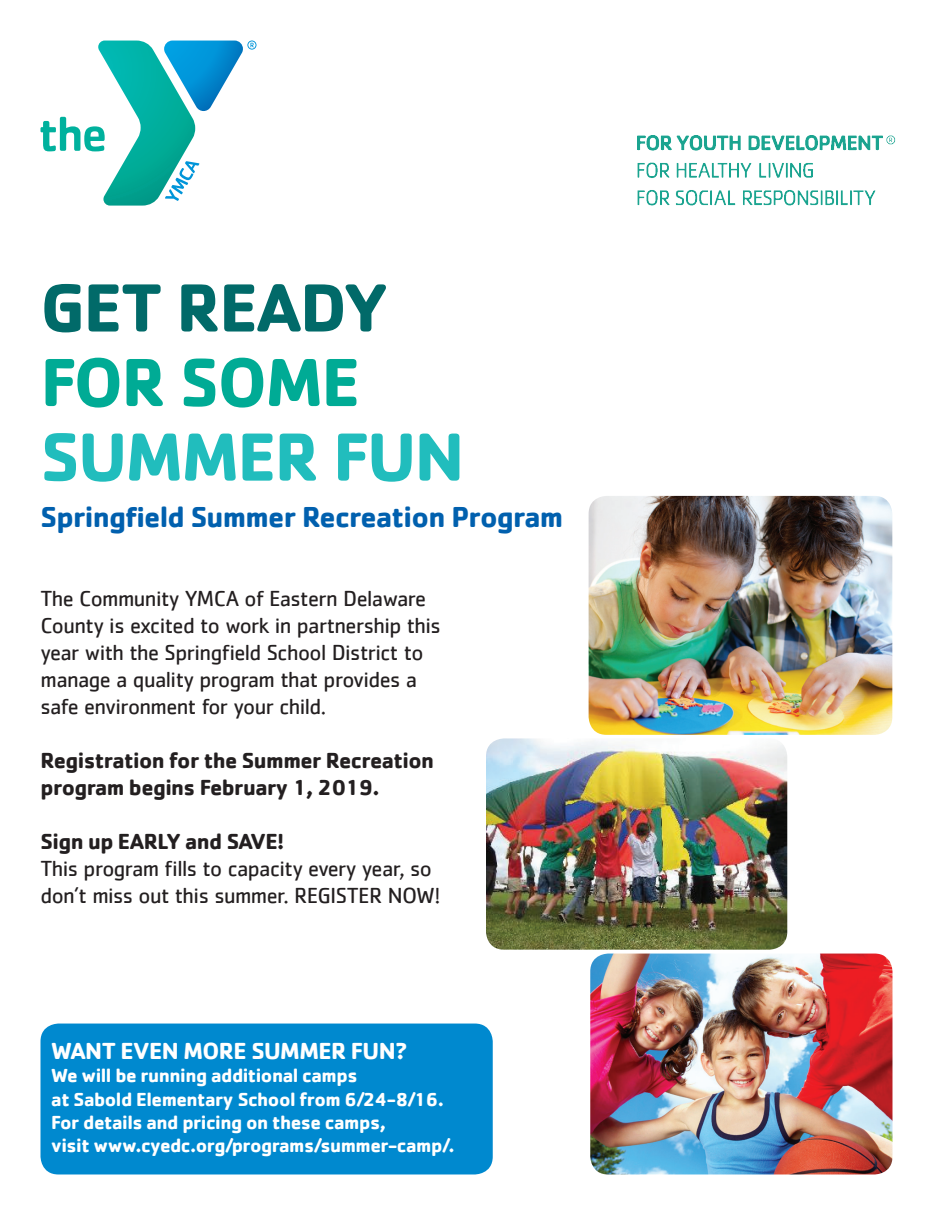
<style>
.page{position:relative;width:945px;height:1215px;background:#fff}
.page>*{position:absolute;margin:0;border:0;box-sizing:border-box;transform-origin:0 0}
.t1{font:700 70.5px "Cachet";letter-spacing:-.025em;color:#21bdbd}
.t2{font:700 70.5px "Cachet";letter-spacing:-.025em;color:#016a69}
.t3{font:700 70.5px "Cachet";letter-spacing:-.025em;color:#00ab95}
.t4{font:700 29.85px "Cachet";letter-spacing:-.025em;color:#0160ae}
.t5{font:700 24px "Cachet";letter-spacing:-.025em;color:#fff}
.t6{font:22.5px/27px "Cachet";letter-spacing:-.025em;color:#231f20}
.t7{font:700 22.5px "Cachet";letter-spacing:-.025em;color:#231f20}
.t8{font:700 19.5px "Cachet";letter-spacing:-.025em;color:#fff}
</style>
<div class="page">
<svg style="left:40px;top:40px;width:216px;height:166px"></svg>
<img style="left:637px;top:136px;width:259px;height:69px">
<div style="left:40px;top:1024px;width:453px;height:150px;background:#0089cf;border-radius:18px"></div>
<img style="left:589px;top:496px;width:303px;height:239px">
<img style="left:486px;top:738px;width:301px;height:212px">
<img style="left:590px;top:954px;width:302px;height:220px">
<p class="t2" style="left:40px;top:262px;width:349px">GET READY</p>
<p class="t3" style="left:40px;top:337px;width:321px">FOR SOME</p>
<p class="t1" style="left:40px;top:411px;width:425px">SUMMER FUN</p>
<p class="t4" style="left:40px;top:498px;width:524px">Springfield Summer Recreation Program</p>
<p class="t6" style="left:40px;top:584px;width:402px">The Community YMCA of Eastern Delaware County is excited to work in partnership this year with the Springfield School District to manage a quality program that provides a safe environment for your child.</p>
<p class="t7" style="left:40px;top:745px;width:395px">Registration for the Summer Recreation</p>
<p class="t7" style="left:40px;top:772px;width:341px">program begins February 1, 2019.</p>
<p class="t7" style="left:40px;top:826px;width:245px">Sign up EARLY and SAVE!</p>
<p class="t6" style="left:40px;top:854px;width:402px">This program fills to capacity every year, so don’t miss out this summer. REGISTER NOW!</p>
<p class="t5" style="left:51px;top:1035px;width:358px">WANT EVEN MORE SUMMER FUN?</p>
<p class="t8" style="left:51px;top:1063px;width:308px">We will be running additional camps</p>
<p class="t8" style="left:51px;top:1087px;width:394px">at Sabold Elementary School from 6/24-8/16.</p>
<p class="t8" style="left:51px;top:1110px;width:336px">For details and pricing on these camps,</p>
<p class="t8" style="left:51px;top:1133px;width:405px">visit www.cyedc.org/programs/summer-camp/.</p>
</div>
